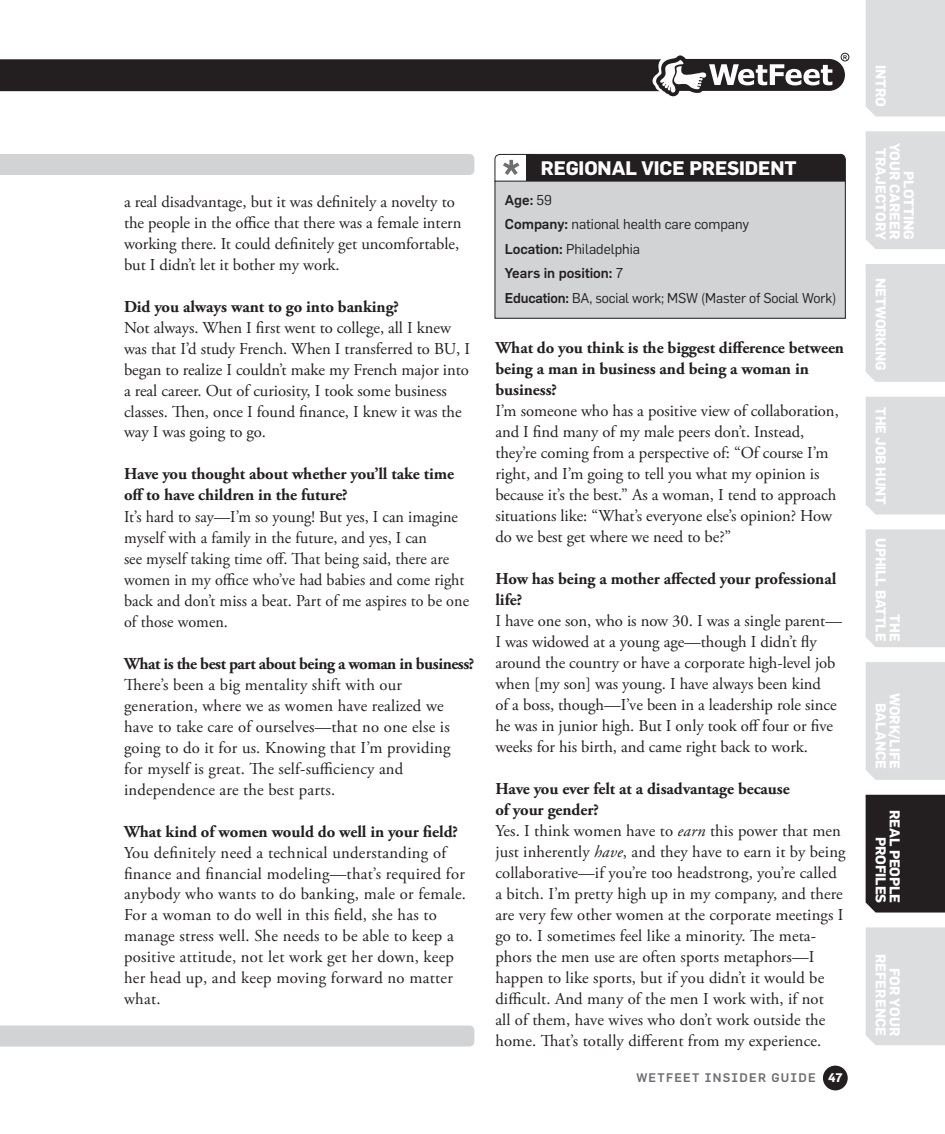
<style>
.page{position:relative;width:945px;height:1134px;background:#fff}
.page>*{position:absolute;margin:0;border:0;box-sizing:border-box;transform-origin:0 0}
.t1{font:700 19.25px "Flama";letter-spacing:-.005em;color:#fff}
.t2{font:16.62px/21px "Adobe Garamond Pro";letter-spacing:.005em;color:#231f20}
.t3{font:700 16.62px/21px "Adobe Garamond Pro";letter-spacing:-.005em;color:#231f20}
.t4{font:700 16.62px "Adobe Garamond Pro";letter-spacing:-.03em;color:#231f20}
.t5{font:14px/24.5px "Flama";letter-spacing:-.005em;color:#231f20}
.t6{font:700 14px/14px "Flama";letter-spacing:-.005em;color:#fff;text-align:right}
.t7{font:500 12.25px "Flama";letter-spacing:.1em;color:#6d6f71}
.s1{font-weight:500}
.s2{font-weight:700}
.s3{font-style:italic}
.s4{font-weight:700;color:#fff}
</style>
<div class="page">
<div style="left:823px;top:1066px;width:25px;height:24px;background:#231f20;border-radius:50%"></div>
<svg style="left:0;top:52px;width:847px;height:45px"></svg>
<div style="left:841px;top:53px;width:8px;height:8px;border:1px solid #231f20;border-radius:50%"></div>
<div style="left:866px;top:131px;width:79px;height:118px;background:#dcddde"></div>
<div style="left:866px;top:0;width:79px;height:116px;background:#dcddde"></div>
<div style="left:866px;top:397px;width:79px;height:118px;background:#dcddde"></div>
<div style="left:866px;top:264px;width:79px;height:118px;background:#dcddde"></div>
<div style="left:866px;top:662px;width:79px;height:118px;background:#dcddde"></div>
<div style="left:866px;top:529px;width:79px;height:118px;background:#dcddde"></div>
<div style="left:866px;top:927px;width:79px;height:118px;background:#dcddde"></div>
<div style="left:866px;top:795px;width:79px;height:118px;background:#231f20"></div>
<div style="left:0;top:1026px;width:474px;height:21px;background:#d1d3d4"></div>
<div style="left:0;top:154px;width:474px;height:21px;background:#d1d3d4"></div>
<div style="left:527px;top:154px;width:318px;height:31px;background:#231f20;border-radius:5px"></div>
<div style="left:526px;top:154px;width:5px;height:28px;background:#231f20"></div>
<svg style="left:503px;top:160px;width:16px;height:15px"></svg>
<div style="left:495px;top:181px;width:350px;height:137px;background:#d1d3d4"></div>
<div style="left:495px;top:181px;width:351px;height:138px;border:1px solid #231f20"></div>
<p class="t2" style="left:124px;top:191px;width:339px">a real disadvantage, but it was definitely a novelty to the people in the office that there was a female intern working there. It could definitely get uncomfortable, but I didn’t let it bother my work.</p>
<p class="t3" style="left:124px;top:296px;width:277px">Did you always want to go into banking?</p>
<p class="t2" style="left:124px;top:317px;width:348px">Not always. When I first went to college, all I knew was that I’d study French. When I transferred to BU, I began to realize I couldn’t make my French major into a real career. Out of curiosity, I took some business classes. Then, once I found finance, I knew it was the way I was going to go.</p>
<p class="t3" style="left:124px;top:464px;width:332px">Have you thought about whether you’ll take time off to have children in the future?</p>
<p class="t2" style="left:124px;top:506px;width:347px">It’s hard to say—I’m so young! But yes, I can imagine myself with a family in the future, and yes, I can<br>see myself taking time off. That being said, there are women in my office who’ve had babies and come right back and don’t miss a beat. Part of me aspires to be one of those women.</p>
<p class="t4" style="left:124px;top:654px;width:352px">What is the best part about being a woman in business?</p>
<p class="t2" style="left:124px;top:674px;width:328px">There’s been a big mentality shift with our generation, where we as women have realized we have to take care of ourselves—that no one else is going to do it for us. Knowing that I’m providing for myself is great. The self-sufficiency and independence are the best parts.</p>
<p class="t3" style="left:124px;top:821px;width:336px">What kind of women would do well in your field?</p>
<p class="t2" style="left:124px;top:842px;width:344px">You definitely need a technical understanding of finance and financial modeling—that’s required for anybody who wants to do banking, male or female.<br>For a woman to do well in this field, she has to manage stress well. She needs to be able to keep a positive attitude, not let work get her down, keep her head up, and keep moving forward no matter what.</p>
<p class="t1" style="left:541px;top:156px;width:211px">REGIONAL VICE PRESIDENT</p>
<p class="t5" style="left:505px;top:187px;width:333px"><span class="s1">Age:</span> 59<br><span class="s1">Company:</span> national health care company<br><span class="s1">Location:</span> Philadelphia<br><span class="s1">Years in position:</span> 7<br><span class="s1">Education:</span> BA, social work; MSW (Master of Social Work)</p>
<p class="t3" style="left:495px;top:338px;width:350px">What do you think is the biggest difference between being a man in business and being a woman in business?</p>
<p class="t2" style="left:495px;top:401px;width:345px">I’m someone who has a positive view of collaboration, and I find many of my male peers don’t. Instead, they’re coming from a perspective of: “Of course I’m right, and I’m going to tell you what my opinion is because it’s the best.” As a woman, I tend to approach situations like: “What’s everyone else’s opinion? How do we best get where we need to be?”</p>
<p class="t3" style="left:495px;top:569px;width:342px">How has being a mother affected your professional life?</p>
<p class="t2" style="left:495px;top:611px;width:348px">I have one son, who is now 30. I was a single parent— I was widowed at a young age—though I didn’t fly around the country or have a corporate high-level job when [my son] was young. I have always been kind<br>of a boss, though—I’ve been in a leadership role since he was in junior high. But I only took off four or five weeks for his birth, and came right back to work.</p>
<p class="t2" style="left:495px;top:779px;width:352px"><span class="s2">Have you ever felt at a disadvantage because<br>of your gender?<br></span>Yes. I think women have to <span class="s3">earn</span> this power that men just inherently <span class="s3">have</span>, and they have to earn it by being collaborative—if you’re too headstrong, you’re called a bitch. I’m pretty high up in my company, and there are very few other women at the corporate meetings I go to. I sometimes feel like a minority. The meta&shy;phors the men use are often sports metaphors—I happen to like sports, but if you didn’t it would be difficult. And many of the men I work with, if not<br>all of them, have wives who don’t work outside the home. That’s totally different from my experience.</p>
<p class="t7" style="left:636px;top:1071px;width:208px">WETFEET INSIDER GUIDE <span class="s4">47</span></p>
<p class="t6" style="left:888px;top:65px;width:42px;rotate:90deg">INTRO</p>
<p class="t6" style="left:916px;top:143px;width:99px;rotate:90deg">PLOTTING<br>YOUR CAREER<br>TRAJECTORY</p>
<p class="t6" style="left:888px;top:278px;width:94px;rotate:90deg">NETWORKING</p>
<p class="t6" style="left:888px;top:407px;width:98px;rotate:90deg">THE JOB HUNT</p>
<p class="t6" style="left:902px;top:538px;width:103px;rotate:90deg">THE<br>UPHILL BATTLE</p>
<p class="t6" style="left:902px;top:693px;width:77px;rotate:90deg">WORK/LIFE<br>BALANCE</p>
<p class="t6" style="left:902px;top:810px;width:95px;rotate:90deg">REAL PEOPLE<br>PROFILES</p>
<p class="t6" style="left:902px;top:954px;width:84px;rotate:90deg">FOR YOUR<br>REFERENCE</p>
</div>
